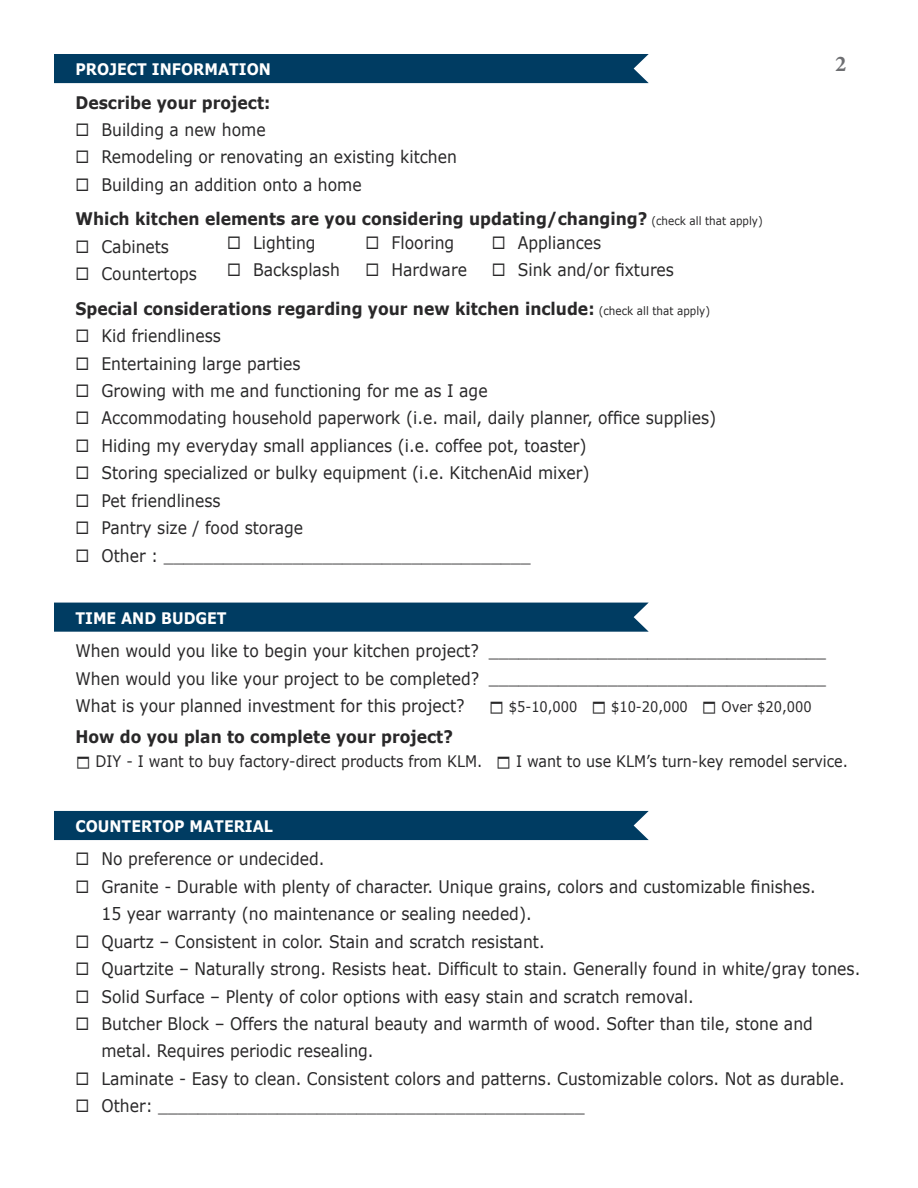
<style>
.page{position:relative;width:918px;height:1188px;background:#fff}
.page>*{position:absolute;margin:0;border:0;box-sizing:border-box;transform-origin:0 0}
.t1{font:700 22.5px "Minion Pro";color:#6d6e71}
.t2{font:17.4px/27.5px "Verdana";color:#292829;scale:.9 1}
.t3{font:700 17.4px/27.5px "Verdana";color:#292829;scale:.9 1}
.t4{font:15.9px "Verdana";color:#292829;scale:.9 1}
.t5{font:700 15.9px "Verdana";color:#fff;scale:.9 1}
.t6{font:14.4px "Verdana";color:#292829;scale:.9 1}
.s1{font-weight:400;font-size:11.55px}
.s2{font-weight:400}
.s3{font-weight:700}
.s4{font-size:11.55px}
</style>
<div class="page">
<div style="left:54px;top:811px;width:595px;height:29px;background:#003c62"></div>
<div style="left:54px;top:603px;width:595px;height:29px;background:#003c62"></div>
<div style="left:54px;top:54px;width:595px;height:29px;background:#003c62"></div>
<p class="t5" style="left:75px;top:58px;width:219px">PROJECT INFORMATION</p>
<p class="t3" style="left:75px;top:88px;width:218px">Describe your project:</p>
<p class="t2" style="left:101px;top:116px;width:397px">Building a new home<br>Remodeling or renovating an existing kitchen<br>Building an addition onto a home</p>
<p class="t3" style="left:101px;top:205px;width:736px;text-indent:-26px">Which kitchen elements are you considering updating/changing? <span class="s1">(check all that apply)<br></span><span class="s2">Cabinets<br>Countertops</span></p>
<p class="t2" style="left:253px;top:229px;width:98px">Lighting<br>Backsplash</p>
<p class="t2" style="left:392px;top:229px;width:85px">Flooring<br>Hardware</p>
<p class="t2" style="left:518px;top:229px;width:175px">Appliances<br>Sink and/or fixtures</p>
<p class="t2" style="left:101px;top:294px;width:685px;text-indent:-26px"><span class="s3">Special considerations regarding your new kitchen include:</span> <span class="s4">(check all that apply)<br></span>Kid friendliness<br>Entertaining large parties<br>Growing with me and functioning for me as I age<br>Accommodating household paperwork (i.e. mail, daily planner, office supplies)<br>Hiding my everyday small appliances (i.e. coffee pot, toaster)<br>Storing specialized or bulky equipment (i.e. KitchenAid mixer)<br>Pet friendliness<br>Pantry size / food storage<br>Other : _____________________________________</p>
<p class="t1" style="left:835px;top:48px;width:13px">2</p>
<p class="t5" style="left:75px;top:607px;width:169px">TIME AND BUDGET</p>
<p class="t2" style="left:75px;top:637px;width:450px;text-align:justify">When would you like to begin your kitchen project?<br>When would you like your project to be completed?<br>What is your planned investment for this project?</p>
<p class="t2" style="left:489px;top:637px;width:376px">__________________________________ __________________________________</p>
<p class="t6" style="left:509px;top:697px;width:78px">$5-10,000</p>
<p class="t6" style="left:611px;top:697px;width:87px">$10-20,000</p>
<p class="t6" style="left:722px;top:697px;width:101px">Over $20,000</p>
<p class="t3" style="left:75px;top:722px;width:421px">How do you plan to complete your project?</p>
<p class="t4" style="left:95px;top:750px;width:431px">DIY - I want to buy factory-direct products from KLM.</p>
<p class="t4" style="left:516px;top:750px;width:370px">I want to use KLM’s turn-key remodel service.</p>
<p class="t5" style="left:75px;top:815px;width:221px">COUNTERTOP MATERIAL</p>
<p class="t2" style="left:101px;top:845px;width:845px">No preference or undecided.<br>Granite - Durable with plenty of character. Unique grains, colors and customizable finishes.<br>15 year warranty (no maintenance or sealing needed).<br>Quartz – Consistent in color. Stain and scratch resistant.<br>Quartzite – Naturally strong. Resists heat. Difficult to stain. Generally found in white/gray tones.<br>Solid Surface – Plenty of color options with easy stain and scratch removal.<br>Butcher Block – Offers the natural beauty and warmth of wood. Softer than tile, stone and metal. Requires periodic resealing.<br>Laminate - Easy to clean. Consistent colors and patterns. Customizable colors. Not as durable.<br>Other: ___________________________________________</p>
</div>
